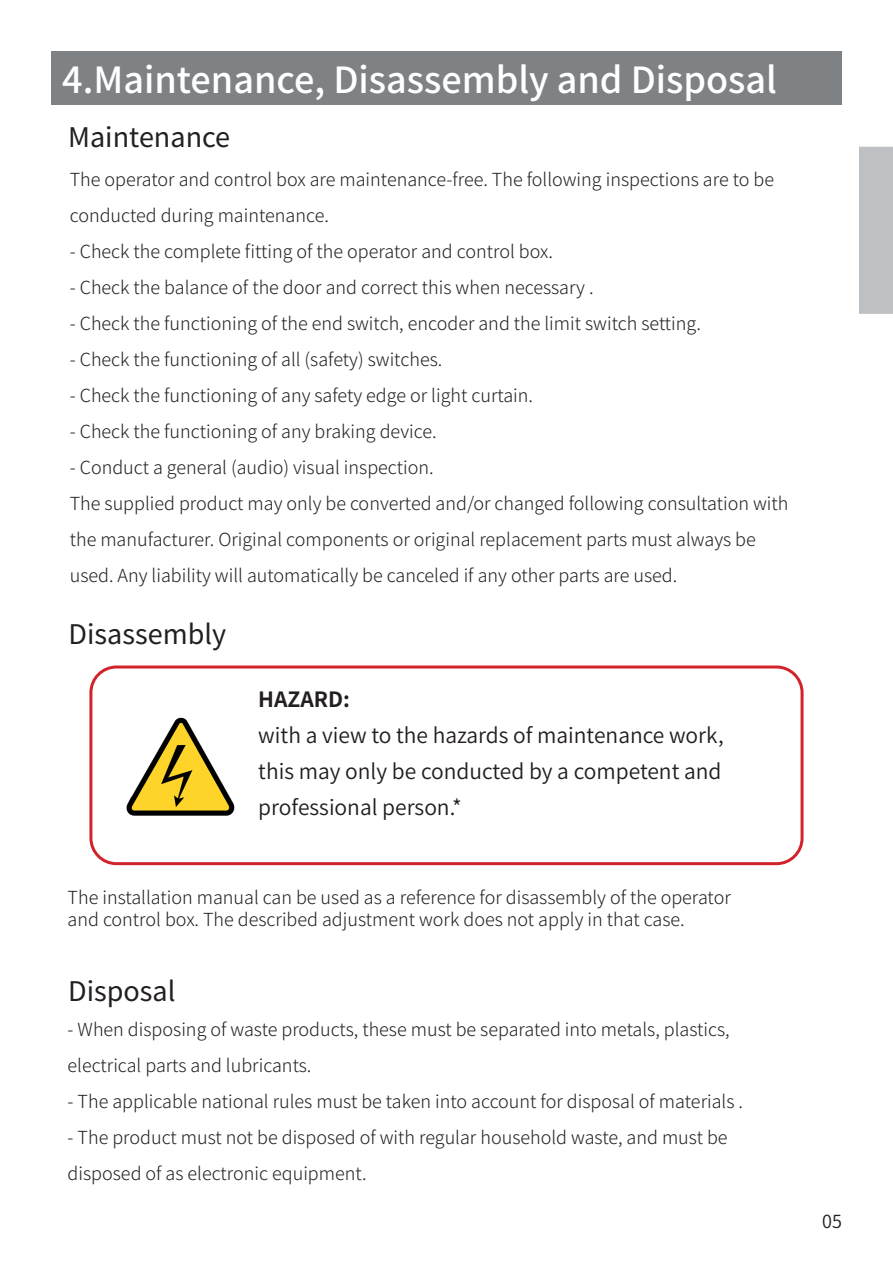
<style>
.page{position:relative;width:893px;height:1263px;background:#fff}
.page>*{position:absolute;margin:0;border:0;box-sizing:border-box;transform-origin:0 0}
.t1{font:500 36px "Source Han Sans CN";color:#fff}
.t2{font:27px "Source Han Sans CN";color:#231f20}
.t3{font:21px/36px "Source Han Sans CN";color:#231f20;text-align:justify}
.t4{font:700 21px "Source Han Sans CN";color:#231f20}
.t5{font:300 18px/36px "Source Han Sans CN";color:#231f20}
.t6{font:18px "Source Han Sans CN";color:#231f20}
</style>
<div class="page">
<div style="left:859px;top:147px;width:34px;height:167px;background:#bec1c4"></div>
<div style="left:51px;top:51px;width:791px;height:53px;background:#7e8285"></div>
<img style="left:126px;top:717px;width:109px;height:99px">
<div style="left:89px;top:665px;width:714px;height:200px;border:3px solid #d1232a;border-radius:26px"></div>
<p class="t1" style="left:62px;top:59px;width:716px">4.Maintenance, Disassembly and Disposal</p>
<p class="t2" style="left:68px;top:122px;width:164px">Maintenance</p>
<p class="t5" style="left:70px;top:161px;width:706px">The operator and control box are maintenance-free. The following inspections are to be conducted during maintenance.</p>
<p class="t5" style="left:70px;top:233px;width:485px">- Check the complete fitting of the operator and control box.</p>
<p class="t5" style="left:70px;top:269px;width:525px">- Check the balance of the door and correct this when necessary .</p>
<p class="t5" style="left:70px;top:305px;width:633px">- Check the functioning of the end switch, encoder and the limit switch setting.</p>
<p class="t5" style="left:70px;top:341px;width:374px">- Check the functioning of all (safety) switches.</p>
<p class="t5" style="left:70px;top:377px;width:465px">- Check the functioning of any safety edge or light curtain.</p>
<p class="t5" style="left:70px;top:413px;width:368px">- Check the functioning of any braking device.</p>
<p class="t5" style="left:70px;top:449px;width:365px">- Conduct a general (audio) visual inspection.</p>
<p class="t5" style="left:70px;top:485px;width:720px">The supplied product may only be converted and/or changed following consultation with the manufacturer. Original components or original replacement parts must always be used. Any liability will automatically be canceled if any other parts are used.</p>
<p class="t2" style="left:69px;top:618px;width:159px">Disassembly</p>
<p class="t4" style="left:258px;top:688px;width:93px">HAZARD:</p>
<p class="t3" style="left:258px;top:718px;width:467px">with a view to the hazards of maintenance work, this may only be conducted by a competent and professional person.*</p>
<p class="t5" style="left:68px;top:887px;width:665px;line-height:21.6px">The installation manual can be used as a reference for disassembly of the operator and control box. The described adjustment work does not apply in that case.</p>
<p class="t2" style="left:68px;top:976px;width:109px">Disposal</p>
<p class="t5" style="left:68px;top:1012px;width:664px">- When disposing of waste products, these must be separated into metals, plastics, electrical parts and lubricants.</p>
<p class="t5" style="left:68px;top:1084px;width:677px">- The applicable national rules must be taken into account for disposal of materials .</p>
<p class="t5" style="left:68px;top:1120px;width:661px">- The product must not be disposed of with regular household waste, and must be disposed of as electronic equipment.</p>
<p class="t6" style="left:822px;top:1211px;width:21px">05</p>
</div>
